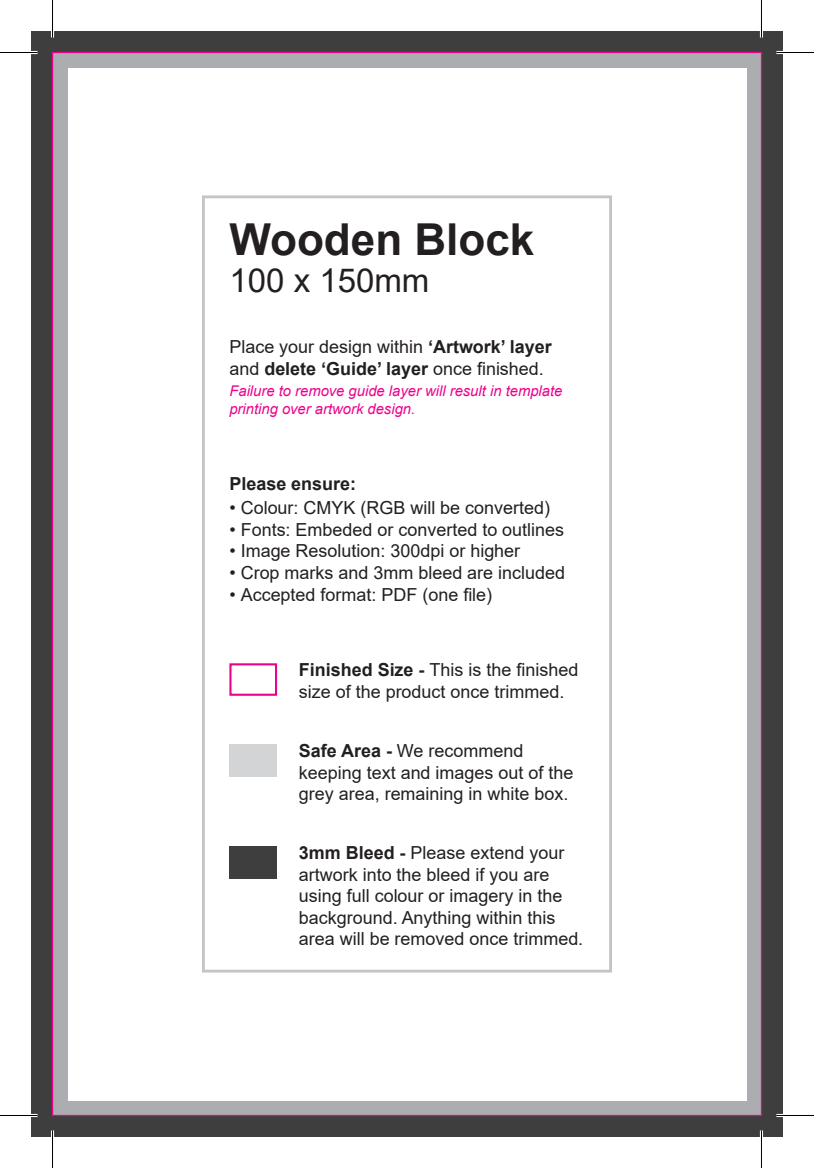
<style>
.page{position:relative;width:814px;height:1168px;background:#fff}
.page>*{position:absolute;margin:0;border:0;box-sizing:border-box;transform-origin:0 0}
.t1{font:700 44px "Arial";color:#231f20}
.t2{font:33px "Arial";color:#231f20}
.t3{font:18px/21.5px "Arial";color:#231f20}
.t4{font:700 18px "Arial";color:#231f20}
.t5{font:italic 14.75px/17.8px "Arial";color:#ed028c}
.s1{font-weight:700}
</style>
<div class="page">
<div style="left:31px;top:31px;width:751px;height:1106px;background:#3e3e3f"></div>
<div style="left:53px;top:53px;width:708px;height:1062px;background:#acadb1"></div>
<div style="left:68px;top:68px;width:678px;height:1032px;background:#fff"></div>
<svg style="left:202px;top:195px;width:410px;height:778px"></svg>
<div style="left:229px;top:663px;width:48px;height:33px;border:2px solid #ed028c"></div>
<div style="left:229px;top:744px;width:48px;height:33px;background:#d3d4d6"></div>
<div style="left:229px;top:846px;width:48px;height:33px;background:#3e3e3f"></div>
<hr style="left:0;top:51px;width:38px;height:3px;background:#fff">
<hr style="left:776px;top:51px;width:38px;height:3px;background:#fff">
<hr style="left:0;top:1114px;width:38px;height:3px;background:#fff">
<hr style="left:776px;top:1114px;width:38px;height:3px;background:#fff">
<hr style="left:51px;top:0;width:3px;height:38px;background:#fff">
<hr style="left:51px;top:1130px;width:3px;height:38px;background:#fff">
<hr style="left:760px;top:0;width:3px;height:38px;background:#fff">
<hr style="left:760px;top:1130px;width:3px;height:38px;background:#fff">
<hr style="left:0;top:52px;width:38px;height:1px;background:#000">
<hr style="left:776px;top:52px;width:38px;height:1px;background:#000">
<hr style="left:0;top:1115px;width:38px;height:1px;background:#000">
<hr style="left:776px;top:1115px;width:38px;height:1px;background:#000">
<hr style="left:52px;top:0;width:1px;height:38px;background:#000">
<hr style="left:52px;top:1130px;width:1px;height:38px;background:#000">
<hr style="left:761px;top:0;width:1px;height:38px;background:#000">
<hr style="left:761px;top:1130px;width:1px;height:38px;background:#000">
<h1 class="t1" style="left:229px;top:208px;width:306px">Wooden Block</h1>
<h2 class="t2" style="left:229px;top:258px;width:201px">100 x 150mm</h2>
<p class="t3" style="left:229px;top:336px;width:324px">Place your design within <span class="s1">‘Artwork’ layer </span>and <span class="s1">delete ‘Guide’ layer</span> once finished.</p>
<p class="t5" style="left:229px;top:382px;width:334px">Failure to remove guide layer will result in template printing over artwork design.</p>
<p class="t4" style="left:229px;top:471px;width:128px">Please ensure:</p>
<p class="t3" style="left:229px;top:497px;width:322px">• Colour: CMYK (RGB will be converted)</p>
<p class="t3" style="left:229px;top:519px;width:336px">• Fonts: Embeded or converted to outlines</p>
<p class="t3" style="left:229px;top:540px;width:292px">• Image Resolution: 300dpi or higher</p>
<p class="t3" style="left:229px;top:562px;width:337px">• Crop marks and 3mm bleed are included</p>
<p class="t3" style="left:229px;top:583px;width:264px">• Accepted format: PDF (one file)</p>
<p class="t3" style="left:299px;top:659px;width:281px"><span class="s1">Finished Size -</span> This is the finished size of the product once trimmed.</p>
<p class="t3" style="left:299px;top:740px;width:276px"><span class="s1">Safe Area -</span> We recommend keeping text and images out of the grey area, remaining in white box.</p>
<p class="t3" style="left:299px;top:842px;width:286px"><span class="s1">3mm Bleed -</span> Please extend your artwork into the bleed if you are using full colour or imagery in the background. Anything within this area will be removed once trimmed.</p>
</div>
